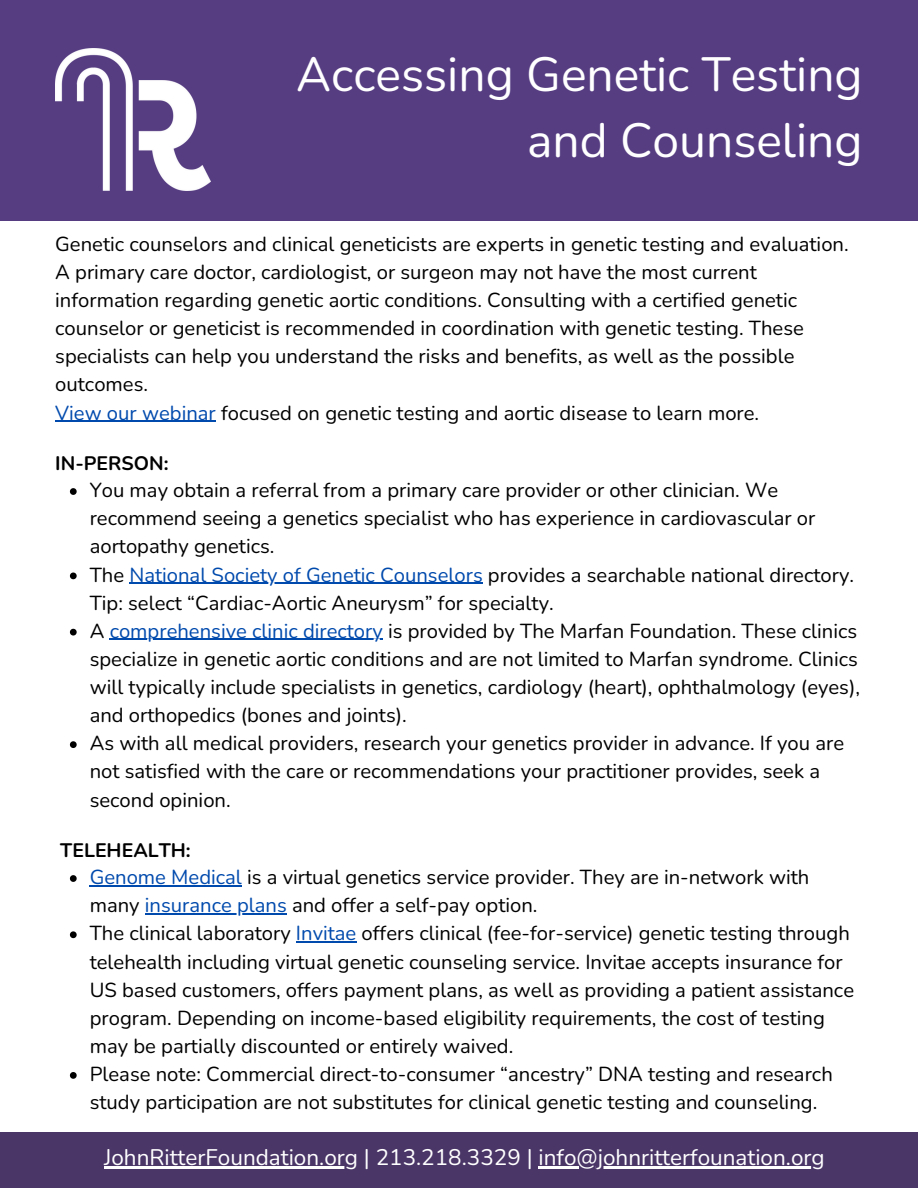
<style>
.page{position:relative;width:918px;height:1188px;background:#fff}
.page>*{position:absolute;margin:0;border:0;box-sizing:border-box;transform-origin:0 0}
.t1{font:48px/66.3px "Nunito";color:#fff;text-align:right}
.t2{font:22.5px "Nunito";color:#fff}
.t3{font:20.25px/28.2px "Nunito";color:#000}
.t4{font:700 19.5px "Nunito";color:#000}
.s1{color:#004aad}
</style>
<div class="page">
<div style="left:0;top:1132px;width:918px;height:55px;background:#4b3668"></div>
<div style="left:0;top:0;width:918px;height:220px;background:#563d82"></div>
<img style="left:55px;top:49px;width:156px;height:141px">
<svg style="left:70px;top:488px;width:7px;height:7px"></svg>
<svg style="left:70px;top:573px;width:7px;height:6px"></svg>
<hr style="left:129px;top:583px;width:354px;height:1px;background:#004aad">
<svg style="left:70px;top:629px;width:7px;height:7px"></svg>
<hr style="left:110px;top:639px;width:273px;height:1px;background:#004aad">
<svg style="left:70px;top:741px;width:7px;height:7px"></svg>
<svg style="left:70px;top:875px;width:7px;height:7px"></svg>
<hr style="left:90px;top:885px;width:152px;height:1px;background:#004aad">
<hr style="left:145px;top:913px;width:142px;height:2px;background:#004aad">
<svg style="left:70px;top:931px;width:7px;height:7px"></svg>
<hr style="left:296px;top:942px;width:60px;height:1px;background:#004aad">
<svg style="left:70px;top:1072px;width:7px;height:7px"></svg>
<hr style="left:55px;top:421px;width:161px;height:1px;background:#004aad">
<hr style="left:104px;top:1166px;width:254px;height:3px;background:#fff">
<hr style="left:539px;top:1166px;width:286px;height:3px;background:#fff">
<p class="t1" style="left:296px;top:42px;width:568px">Accessing Genetic Testing and Counseling</p>
<p class="t3" style="left:55px;top:230px;width:795px">Genetic counselors and clinical geneticists are experts in genetic testing and evaluation.<br>A primary care doctor, cardiologist, or surgeon may not have the most current information regarding genetic aortic conditions. Consulting with a certified genetic counselor or geneticist is recommended in coordination with genetic testing. These specialists can help you understand the risks and benefits, as well as the possible outcomes.</p>
<p class="t3" style="left:55px;top:399px;width:705px"><span class="s1">View our webinar</span> focused on genetic testing and aortic disease to learn more.</p>
<p class="t4" style="left:55px;top:450px;width:115px">IN-PERSON:</p>
<p class="t3" style="left:90px;top:476px;width:727px">You may obtain a referral from a primary care provider or other clinician. We recommend seeing a genetics specialist who has experience in cardiovascular or aortopathy genetics.</p>
<p class="t3" style="left:90px;top:561px;width:766px">The <span class="s1">National Society of Genetic Counselors</span> provides a searchable national directory.<br>Tip: select “Cardiac-Aortic Aneurysm” for specialty.</p>
<p class="t3" style="left:90px;top:617px;width:772px">A <span class="s1">comprehensive clinic directory</span> is provided by The Marfan Foundation. These clinics specialize in genetic aortic conditions and are not limited to Marfan syndrome. Clinics will typically include specialists in genetics, cardiology (heart), ophthalmology (eyes), and orthopedics (bones and joints).</p>
<p class="t3" style="left:90px;top:730px;width:756px">As with all medical providers, research your genetics provider in advance. If you are not satisfied with the care or recommendations your practitioner provides, seek a second opinion.</p>
<p class="t4" style="left:60px;top:837px;width:132px">TELEHEALTH:</p>
<p class="t3" style="left:90px;top:863px;width:721px"><span class="s1">Genome Medical</span> is a virtual genetics service provider. They are in-network with many <span class="s1">insurance plans</span> and offer a self-pay option.</p>
<p class="t3" style="left:90px;top:920px;width:766px">The clinical laboratory <span class="s1">Invitae</span> offers clinical (fee-for-service) genetic testing through telehealth including virtual genetic counseling service. Invitae accepts insurance for US based customers, offers payment plans, as well as providing a patient assistance program. Depending on income-based eligibility requirements, the cost of testing may be partially discounted or entirely waived.</p>
<p class="t3" style="left:90px;top:1060px;width:745px">Please note: Commercial direct-to-consumer “ancestry” DNA testing and research study participation are not substitutes for clinical genetic testing and counseling.</p>
<p class="t2" style="left:104px;top:1143px;width:722px">JohnRitterFoundation.org | 213.218.3329 | info@johnritterfounation.org</p>
</div>
